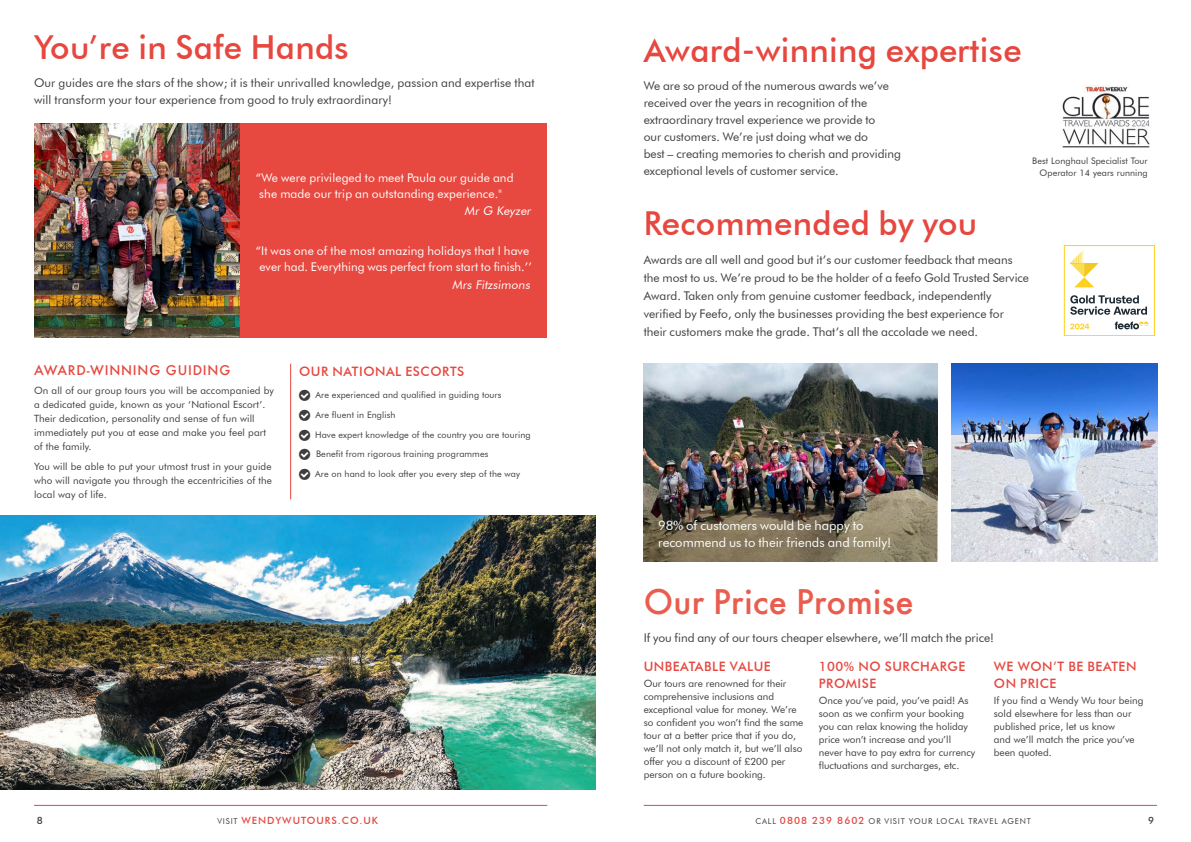
<style>
.page{position:relative;width:1191px;height:842px;background:#fff}
.page>*{position:absolute;margin:0;border:0;box-sizing:border-box;transform-origin:0 0}
.TabTitle{font:500 33px "Futura BT";letter-spacing:.01em;color:#e6473f}
.FIRST_PARAGRAPH{font:500 33px "Futura";letter-spacing:.01em;color:#e95d4e}
.t1{font:500 13px/17px "Futura BT";letter-spacing:.04em;color:#e6473f}
.TabTitle-2{font:13px/17px "Futura BT";color:#fff}
.t2{font:500 13px "Futura";letter-spacing:.06em;color:#e6473f}
.FIRST_PARAGRAPH-2{font:12px/17px "Futura BT";color:#3e3e3f}
.TabTitle-3{font:12px/16px "Futura BT";letter-spacing:.01em;color:#fff}
.Itinerary_Text{font:10px/13px "Futura BT";color:#3e3e3f}
.t3{font:500 10px "Futura BT";letter-spacing:.1em;color:#e6473f}
.t4{font:500 10px "Futura BT";color:#3e3e3f}
.Itinerary_Text-2{font:9px/12px "Futura BT";letter-spacing:.01em;color:#3e3e3f;text-align:right}
.t5{font:8px "Futura BT";letter-spacing:.1em;color:#3e3e3f}
.s1{font-weight:400;font-size:8px;color:#3e3e3f}
.s2{font-weight:500;font-size:10px;color:#e6473f}
</style>
<div class="page">
<hr style="left:643px;top:805px;width:514px;height:1px;background:#e6473f">
<hr style="left:34px;top:805px;width:513px;height:1px;background:#e6473f">
<img style="left:951px;top:364px;width:206px;height:197px">
<img style="left:643px;top:364px;width:294px;height:106px">
<img style="left:643px;top:470px;width:294px;height:92px">
<div style="left:240px;top:124px;width:307px;height:214px;background:#e74840"></div>
<img style="left:34px;top:124px;width:206px;height:214px">
<img style="left:0;top:516px;width:595px;height:273px">
<hr style="left:290px;top:364px;width:1px;height:135px;background:#e6473f">
<div style="left:1064px;top:245px;width:90px;height:91px;border:1px solid #ffd022"></div>
<svg style="left:1070px;top:295px;width:77px;height:20px"></svg>
<svg style="left:1070px;top:323px;width:19px;height:6px"></svg>
<svg style="left:1114px;top:322px;width:34px;height:7px"></svg>
<svg style="left:1070px;top:249px;width:28px;height:38px"></svg>
<img style="left:1062px;top:85px;width:88px;height:63px">
<p class="TabTitle" style="left:34px;top:27px;width:316px">You’re in Safe Hands</p>
<p class="FIRST_PARAGRAPH-2" style="left:34px;top:75px;width:502px">Our guides are the stars of the show; it is their unrivalled knowledge, passion and expertise that will transform your tour experience from good to truly extraordinary!</p>
<p class="TabTitle-3" style="left:256px;top:169px;width:259px">“We were privileged to meet Paula our guide and she made our trip an outstanding experience.''</p>
<p class="TabTitle-3" style="left:464px;top:203px;width:70px">Mr G Keyzer</p>
<p class="TabTitle-3" style="left:256px;top:243px;width:277px">“It was one of the most amazing holidays that I have ever had. Everything was perfect from start to finish.’’</p>
<p class="TabTitle-3" style="left:452px;top:276px;width:81px">Mrs Fitzsimons</p>
<p class="t2" style="left:34px;top:361px;width:198px">AWARD-WINNING GUIDING</p>
<p class="Itinerary_Text" style="left:34px;top:384px;width:241px;line-height:14px">On all of our group tours you will be accompanied by a dedicated guide, known as your ‘National Escort’.<br>Their dedication, personality and sense of fun will immediately put you at ease and make you feel part of the family.</p>
<p class="Itinerary_Text" style="left:34px;top:459px;width:239px;line-height:14px;text-align:justify">You will be able to put your utmost trust in your guide who will navigate you through the eccentricities of the local way of life.</p>
<p class="t1" style="left:299px;top:363px;width:167px">OUR NATIONAL ESCORTS</p>
<p class="Itinerary_Text-2" style="left:315px;top:389px;width:187px">Are experienced and qualified in guiding tours</p>
<p class="Itinerary_Text-2" style="left:315px;top:409px;width:81px">Are fluent in English</p>
<p class="Itinerary_Text-2" style="left:315px;top:428px;width:217px">Have expert knowledge of the country you are touring</p>
<p class="Itinerary_Text-2" style="left:316px;top:448px;width:174px">Benefit from rigorous training programmes</p>
<p class="Itinerary_Text-2" style="left:315px;top:468px;width:206px">Are on hand to look after you every step of the way</p>
<p class="TabTitle" style="left:643px;top:30px;width:379px">Award-winning expertise</p>
<p class="FIRST_PARAGRAPH-2" style="left:643px;top:77px;width:259px">We are so proud of the numerous awards we’ve received over the years in recognition of the extraordinary travel experience we provide to<br>our customers. We’re just doing what we do<br>best – creating memories to cherish and providing exceptional levels of customer service.</p>
<p class="Itinerary_Text-2" style="left:1032px;top:154px;width:117px">Best Longhaul Specialist Tour<br>Operator 14 years running</p>
<p class="TabTitle" style="left:643px;top:203px;width:335px">Recommended by you</p>
<p class="FIRST_PARAGRAPH-2" style="left:643px;top:251px;width:387px;line-height:18px">Awards are all well and good but it’s our customer feedback that means the most to us. We’re proud to be the holder of a feefo Gold Trusted Service Award. Taken only from genuine customer feedback, independently verified by Feefo, only the businesses providing the best experience for their customers make the grade. That’s all the accolade we need.</p>
<p class="TabTitle-2" style="left:658px;top:516px;width:235px">98% of customers would be happy to recommend us to their friends and family!</p>
<p class="FIRST_PARAGRAPH" style="left:643px;top:579px;width:271px">Our Price Promise</p>
<p class="FIRST_PARAGRAPH-2" style="left:643px;top:629px;width:352px">If you find any of our tours cheaper elsewhere, we’ll match the price!</p>
<p class="t1" style="left:643px;top:658px;width:129px">UNBEATABLE VALUE</p>
<p class="Itinerary_Text" style="left:643px;top:677px;width:161px">Our tours are renowned for their comprehensive inclusions and exceptional value for money. We’re so confident you won’t find the same tour at a better price that if you do, we’ll not only match it, but we’ll also offer you a discount of £200 per person on a future booking.</p>
<p class="t1" style="left:818px;top:658px;width:148px">100% NO SURCHARGE<br>PROMISE</p>
<p class="Itinerary_Text" style="left:818px;top:694px;width:158px">Once you’ve paid, you’ve paid! As soon as we confirm your booking you can relax knowing the holiday price won’t increase and you’ll never have to pay extra for currency fluctuations and surcharges, etc.</p>
<p class="t1" style="left:994px;top:658px;width:144px">WE WON’T BE BEATEN<br>ON PRICE</p>
<p class="Itinerary_Text" style="left:994px;top:694px;width:151px">If you find a Wendy Wu tour being sold elsewhere for less than our published price, let us know<br>and we’ll match the price you’ve been quoted.</p>
<p class="t4" style="left:37px;top:814px;width:8px">8</p>
<p class="t3" style="left:217px;top:814px;width:162px"><span class="s1">VISIT</span> WENDYWUTOURS.CO.UK</p>
<p class="t5" style="left:755px;top:816px;width:277px">CALL <span class="s2">0808 239 8602</span> OR VISIT YOUR LOCAL TRAVEL AGENT</p>
<p class="t4" style="left:1148px;top:814px;width:8px">9</p>
</div>
